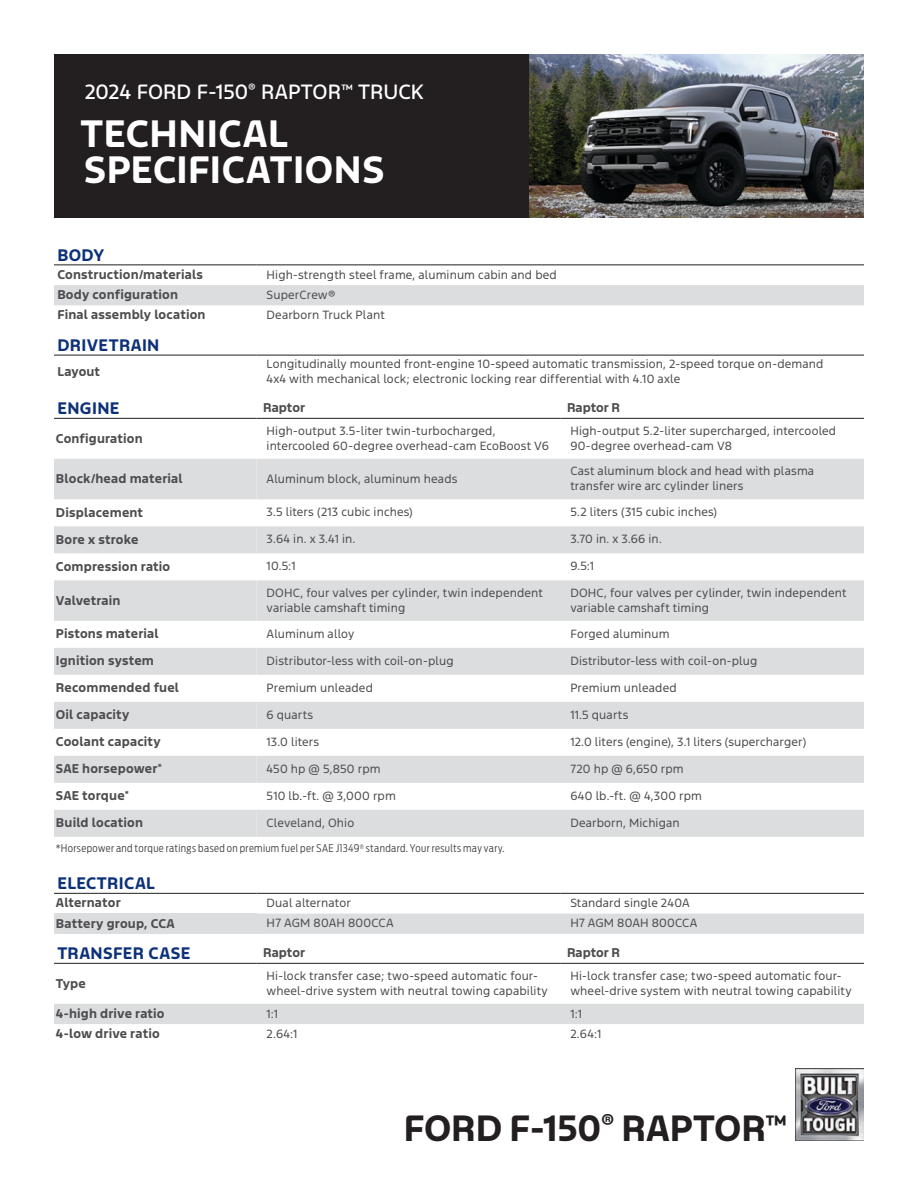
<style>
.page{position:relative;width:918px;height:1188px;background:#fff}
.page>*{position:absolute;margin:0;border:0;box-sizing:border-box;transform-origin:0 0}
.t1{font:700 36px/36px "Ford F1";letter-spacing:.015em;color:#fff}
.t2{font:700 34.5px "Ford F1";letter-spacing:-.005em;color:#231f20}
.t3{font:500 19.5px "Ford F1";color:#fff}
.t4{font:700 15.75px "Ford F1";letter-spacing:.025em;color:#0d3179}
.bold_chart{font:700 12px "Ford F1";letter-spacing:.015em;color:#4d4d4f}
.body{font:11.25px/15px "Ford F1";letter-spacing:.01em;color:#4d4d4f}
.Disclaimer{font:300 10.5px "Ford Antenna Cond";letter-spacing:.035em;color:#414142}
</style>
<div class="page">
<div style="left:54px;top:54px;width:810px;height:163px;background:#231f20"></div>
<img style="left:529px;top:54px;width:335px;height:163px">
<img style="left:795px;top:1068px;width:69px;height:73px">
<div style="left:54px;top:285px;width:810px;height:20px;background:#dcddde"></div>
<hr style="left:54px;top:265px;width:202px;height:1px;background:#231f20">
<hr style="left:256px;top:265px;width:608px;height:1px;background:#231f20">
<hr style="left:54px;top:355px;width:202px;height:1px;background:#231f20">
<hr style="left:256px;top:355px;width:608px;height:1px;background:#231f20">
<svg style="left:54px;top:459px;width:202px;height:378px;fill:#dcddde"></svg>
<svg style="left:256px;top:459px;width:608px;height:378px;fill:#dcddde"></svg>
<hr style="left:256px;top:418px;width:304px;height:1px;background:#231f20">
<hr style="left:560px;top:418px;width:304px;height:1px;background:#231f20">
<hr style="left:54px;top:418px;width:202px;height:1px;background:#231f20">
<div style="left:54px;top:914px;width:202px;height:20px;background:#dcddde"></div>
<div style="left:256px;top:914px;width:608px;height:20px;background:#dcddde"></div>
<hr style="left:54px;top:893px;width:202px;height:1px;background:#231f20">
<hr style="left:256px;top:893px;width:304px;height:1px;background:#231f20">
<hr style="left:560px;top:893px;width:304px;height:1px;background:#231f20">
<div style="left:54px;top:1004px;width:810px;height:20px;background:#dcddde"></div>
<hr style="left:54px;top:963px;width:202px;height:1px;background:#231f20">
<hr style="left:256px;top:963px;width:304px;height:1px;background:#231f20">
<hr style="left:560px;top:963px;width:304px;height:1px;background:#231f20">
<p class="t3" style="left:85px;top:78px;width:340px">2024 FORD F-150<sup>®</sup> RAPTOR™ TRUCK</p>
<p class="t1" style="left:81px;top:117px;width:305px">TECHNICAL<br>SPECIFICATIONS</p>
<p class="t4" style="left:57px;top:243px;width:49px">BODY</p>
<p class="bold_chart" style="left:57px;top:266px;width:147px">Construction/materials</p>
<p class="body" style="left:267px;top:268px;width:292px">High-strength steel frame, aluminum cabin and bed</p>
<p class="bold_chart" style="left:57px;top:286px;width:122px">Body configuration</p>
<p class="body" style="left:267px;top:288px;width:70px">SuperCrew®</p>
<p class="bold_chart" style="left:57px;top:306px;width:150px">Final assembly location</p>
<p class="body" style="left:267px;top:308px;width:120px">Dearborn Truck Plant</p>
<p class="t4" style="left:57px;top:333px;width:104px">DRIVETRAIN</p>
<p class="bold_chart" style="left:57px;top:363px;width:44px">Layout</p>
<p class="body" style="left:267px;top:357px;width:558px">Longitudinally mounted front-engine 10-speed automatic transmission, 2-speed torque on-demand<br>4x4 with mechanical lock; electronic locking rear differential with 4.10 axle</p>
<p class="t4" style="left:57px;top:397px;width:64px">ENGINE</p>
<p class="bold_chart" style="left:263px;top:399px;width:43px">Raptor</p>
<p class="bold_chart" style="left:567px;top:399px;width:55px">Raptor R</p>
<p class="bold_chart" style="left:56px;top:429px;width:88px">Configuration</p>
<p class="body" style="left:267px;top:424px;width:284px">High-output 3.5-liter twin-turbocharged, intercooled 60-degree overhead-cam EcoBoost V6</p>
<p class="body" style="left:570px;top:424px;width:267px">High-output 5.2-liter supercharged, intercooled<br>90-degree overhead-cam V8</p>
<p class="bold_chart" style="left:56px;top:470px;width:128px">Block/head material</p>
<p class="body" style="left:267px;top:472px;width:192px">Aluminum block, aluminum heads</p>
<p class="body" style="left:570px;top:464px;width:245px">Cast aluminum block and head with plasma transfer wire arc cylinder liners</p>
<p class="bold_chart" style="left:56px;top:504px;width:89px">Displacement</p>
<p class="body" style="left:267px;top:506px;width:148px">3.5 liters (213 cubic inches)</p>
<p class="body" style="left:570px;top:506px;width:148px">5.2 liters (315 cubic inches)</p>
<p class="bold_chart" style="left:56px;top:531px;width:84px">Bore x stroke</p>
<p class="body" style="left:267px;top:533px;width:90px">3.64 in. x 3.41 in.</p>
<p class="body" style="left:570px;top:533px;width:93px">3.70 in. x 3.66 in.</p>
<p class="bold_chart" style="left:56px;top:558px;width:116px">Compression ratio</p>
<p class="body" style="left:267px;top:560px;width:30px">10.5:1</p>
<p class="body" style="left:570px;top:560px;width:25px">9.5:1</p>
<p class="bold_chart" style="left:56px;top:591px;width:66px">Valvetrain</p>
<p class="body" style="left:267px;top:586px;width:278px">DOHC, four valves per cylinder, twin independent variable camshaft timing</p>
<p class="body" style="left:570px;top:586px;width:278px">DOHC, four valves per cylinder, twin independent variable camshaft timing</p>
<p class="bold_chart" style="left:56px;top:625px;width:104px">Pistons material</p>
<p class="body" style="left:267px;top:627px;width:89px">Aluminum alloy</p>
<p class="body" style="left:570px;top:627px;width:101px">Forged aluminum</p>
<p class="bold_chart" style="left:56px;top:652px;width:100px">Ignition system</p>
<p class="body" style="left:267px;top:654px;width:188px">Distributor-less with coil-on-plug</p>
<p class="body" style="left:570px;top:654px;width:188px">Distributor-less with coil-on-plug</p>
<p class="bold_chart" style="left:56px;top:679px;width:125px">Recommended fuel</p>
<p class="body" style="left:267px;top:681px;width:108px">Premium unleaded</p>
<p class="body" style="left:570px;top:681px;width:108px">Premium unleaded</p>
<p class="bold_chart" style="left:56px;top:706px;width:75px">Oil capacity</p>
<p class="body" style="left:267px;top:708px;width:48px">6 quarts</p>
<p class="body" style="left:570px;top:708px;width:60px">11.5 quarts</p>
<p class="bold_chart" style="left:56px;top:733px;width:106px">Coolant capacity</p>
<p class="body" style="left:267px;top:735px;width:54px">13.0 liters</p>
<p class="body" style="left:570px;top:735px;width:237px">12.0 liters (engine), 3.1 liters (supercharger)</p>
<p class="bold_chart" style="left:56px;top:760px;width:107px">SAE horsepower<sup>*</sup></p>
<p class="body" style="left:267px;top:762px;width:115px">450 hp @ 5,850 rpm</p>
<p class="body" style="left:570px;top:762px;width:115px">720 hp @ 6,650 rpm</p>
<p class="bold_chart" style="left:56px;top:787px;width:74px">SAE torque<sup>*</sup></p>
<p class="body" style="left:267px;top:789px;width:131px">510 lb.-ft. @ 3,000 rpm</p>
<p class="body" style="left:570px;top:789px;width:133px">640 lb.-ft. @ 4,300 rpm</p>
<p class="bold_chart" style="left:56px;top:814px;width:89px">Build location</p>
<p class="body" style="left:267px;top:816px;width:89px">Cleveland, Ohio</p>
<p class="body" style="left:570px;top:816px;width:111px">Dearborn, Michigan</p>
<p class="Disclaimer" style="left:56px;top:840px;width:450px">*Horsepower and torque ratings based on premium fuel per SAE J1349<sup>®</sup> standard. Your results may vary.</p>
<p class="t4" style="left:57px;top:872px;width:99px">ELECTRICAL</p>
<p class="bold_chart" style="left:56px;top:894px;width:66px">Alternator</p>
<p class="body" style="left:267px;top:896px;width:86px">Dual alternator</p>
<p class="body" style="left:570px;top:896px;width:121px">Standard single 240A</p>
<p class="bold_chart" style="left:56px;top:914px;width:120px">Battery group, CCA</p>
<p class="body" style="left:267px;top:916px;width:129px">H7 AGM 80AH 800CCA</p>
<p class="body" style="left:570px;top:916px;width:129px">H7 AGM 80AH 800CCA</p>
<p class="t4" style="left:57px;top:942px;width:135px">TRANSFER CASE</p>
<p class="bold_chart" style="left:263px;top:944px;width:43px">Raptor</p>
<p class="bold_chart" style="left:567px;top:944px;width:55px">Raptor R</p>
<p class="bold_chart" style="left:56px;top:974px;width:31px">Type</p>
<p class="body" style="left:267px;top:969px;width:283px">Hi-lock transfer case; two-speed automatic four&shy;wheel-drive system with neutral towing capability</p>
<p class="body" style="left:570px;top:969px;width:283px">Hi-lock transfer case; two-speed automatic four&shy;wheel-drive system with neutral towing capability</p>
<p class="bold_chart" style="left:56px;top:1005px;width:110px">4-high drive ratio</p>
<p class="body" style="left:267px;top:1007px;width:13px">1:1</p>
<p class="body" style="left:570px;top:1007px;width:13px">1:1</p>
<p class="bold_chart" style="left:56px;top:1025px;width:105px">4-low drive ratio</p>
<p class="body" style="left:267px;top:1027px;width:32px">2.64:1</p>
<p class="body" style="left:570px;top:1027px;width:32px">2.64:1</p>
<h2 class="t2" style="left:404px;top:1102px;width:384px">FORD F-150<sup>®</sup> RAPTOR™</h2>
</div>
